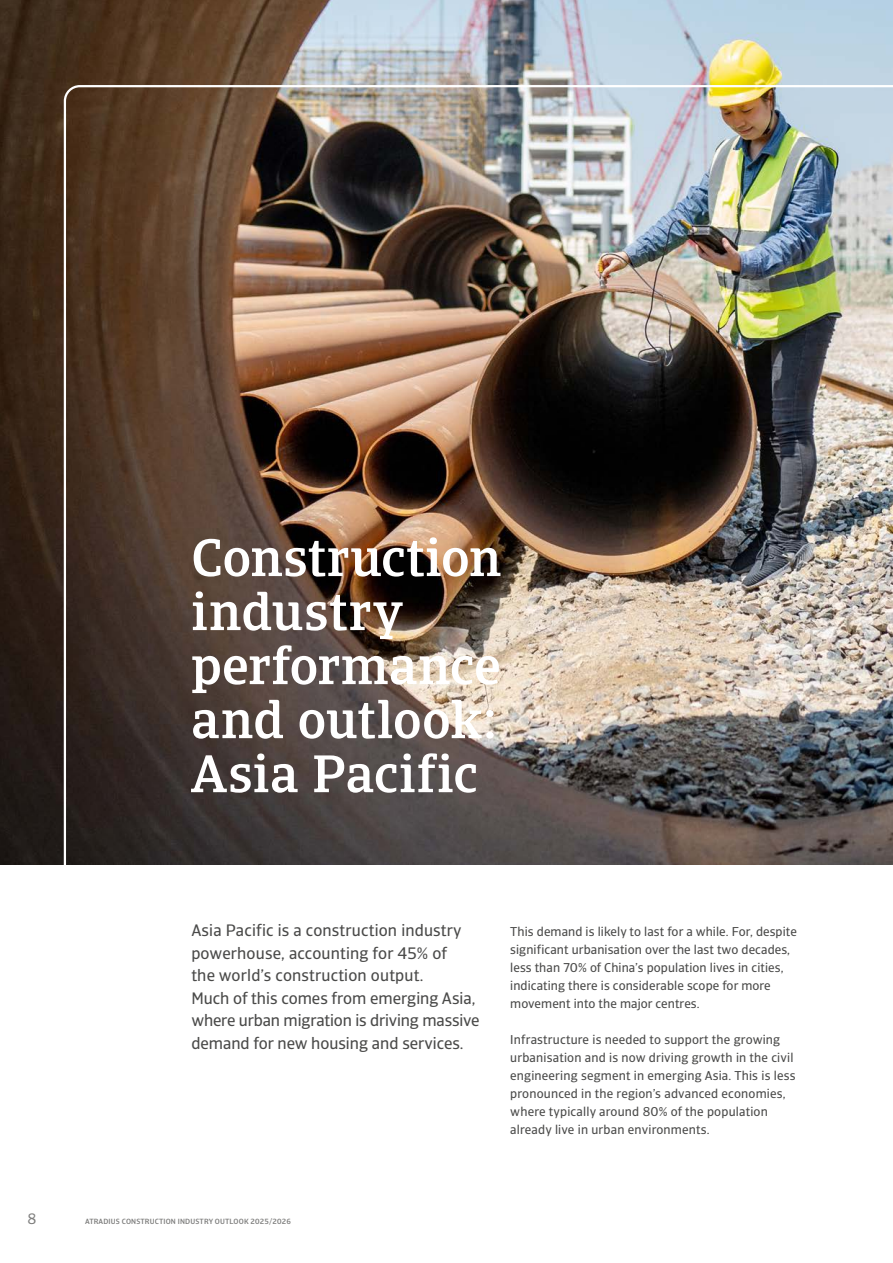
<style>
.page{position:relative;width:893px;height:1263px;background:#fff}
.page>*{position:absolute;margin:0;border:0;box-sizing:border-box;transform-origin:0 0}
.t1{font:500 52.5px/54px "GCO";letter-spacing:.005em;color:#fff}
.t2{font:16.5px/22.5px "GCO Sans";color:#4a4a49}
.t3{font:15px "GCO Sans";color:#7e7e7d}
.t4{font:12.75px/18px "GCO Sans";letter-spacing:.01em;color:#4a4a49}
.t5{font:500 7.5px "GCO Sans";letter-spacing:.02em;color:#7e7e7d}
</style>
<div class="page">
<img style="left:0;top:0;width:893px;height:864px">
<img style="left:63px;top:84px;width:830px;height:781px">
<h1 class="t1" style="left:191px;top:531px;width:311px">Construction industry performance and outlook:<br>Asia Pacific</h1>
<p class="t2" style="left:191px;top:919px;width:290px">Asia Pacific is a construction industry powerhouse, accounting for 45% of<br>the world’s construction output.<br>Much of this comes from emerging Asia, where urban migration is driving massive demand for new housing and services.</p>
<p class="t3" style="left:27px;top:1210px;width:10px">8</p>
<p class="t5" style="left:85px;top:1217px;width:207px">ATRADIUS CONSTRUCTION INDUSTRY OUTLOOK 2025/2026</p>
<p class="t4" style="left:510px;top:923px;width:288px">This demand is likely to last for a while. For, despite significant urbanisation over the last two decades, less than 70% of China’s population lives in cities, indicating there is considerable scope for more movement into the major centres.</p>
<p class="t4" style="left:510px;top:1031px;width:287px">Infrastructure is needed to support the growing urbanisation and is now driving growth in the civil engineering segment in emerging Asia. This is less pronounced in the region’s advanced economies, where typically around 80% of the population already live in urban environments.</p>
</div>
